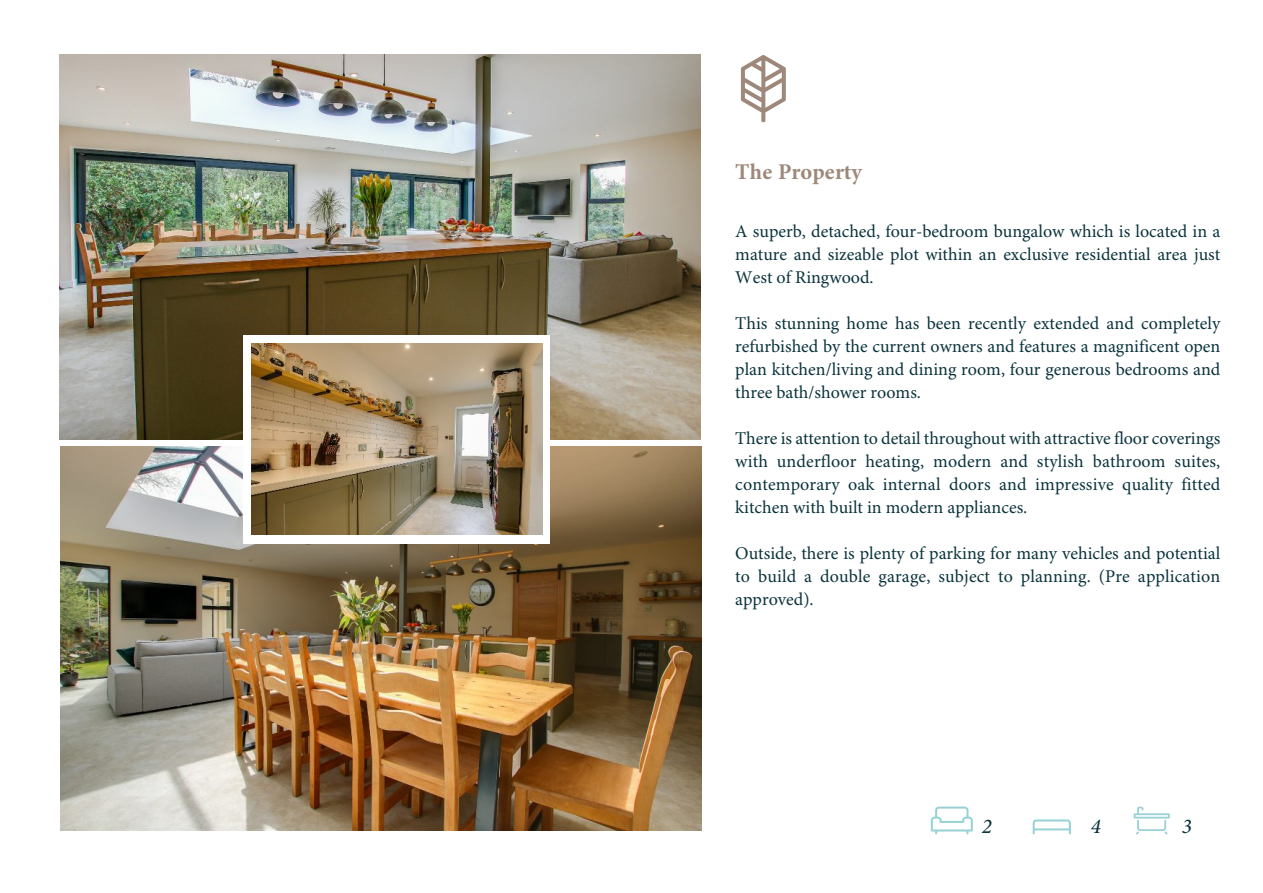
<style>
.page{position:relative;width:1263px;height:893px;background:#fff}
.page>*{position:absolute;margin:0;border:0;box-sizing:border-box;transform-origin:0 0}
.t1{font:700 22.5px "Minion Pro";color:#9e887b}
.t2{font:italic 500 21px "Minion Pro";color:#0b333d}
.t3{font:18px/23px "Minion Pro";color:#0b333d;text-align:justify}
</style>
<div class="page">
<img style="left:60px;top:54px;width:640px;height:385px">
<img style="left:61px;top:446px;width:641px;height:384px">
<svg style="left:1134px;top:806px;width:36px;height:28px"></svg>
<svg style="left:1033px;top:819px;width:38px;height:15px"></svg>
<hr style="left:1034px;top:828px;width:36px;height:2px;background:#98d2d4">
<svg style="left:931px;top:806px;width:42px;height:28px"></svg>
<div style="left:244px;top:336px;width:306px;height:208px;background:#fff"></div>
<img style="left:252px;top:344px;width:290px;height:191px">
<svg style="left:741px;top:55px;width:45px;height:67px"></svg>
<p class="t1" style="left:735px;top:162px;width:128px">The Property</p>
<p class="t3" style="left:735px;top:222px;width:487px">A superb, detached, four-bedroom bungalow which is located in a mature and sizeable plot within an exclusive residential area just West of Ringwood.</p>
<p class="t3" style="left:735px;top:314px;width:487px">This stunning home has been recently extended and completely refurbished by the current owners and features a magnificent open plan kitchen/living and dining room, four generous bedrooms and three bath/shower rooms.</p>
<p class="t3" style="left:735px;top:429px;width:487px">There is attention to detail throughout with attractive floor coverings with underfloor heating, modern and stylish bathroom suites, contemporary oak internal doors and impressive quality fitted kitchen with built in modern appliances.</p>
<p class="t3" style="left:735px;top:544px;width:487px">Outside, there is plenty of parking for many vehicles and potential to build a double garage, subject to planning. (Pre application approved).</p>
<p class="t2" style="left:982px;top:817px;width:12px">2</p>
<p class="t2" style="left:1091px;top:817px;width:12px">4</p>
<p class="t2" style="left:1182px;top:817px;width:12px">3</p>
</div>
